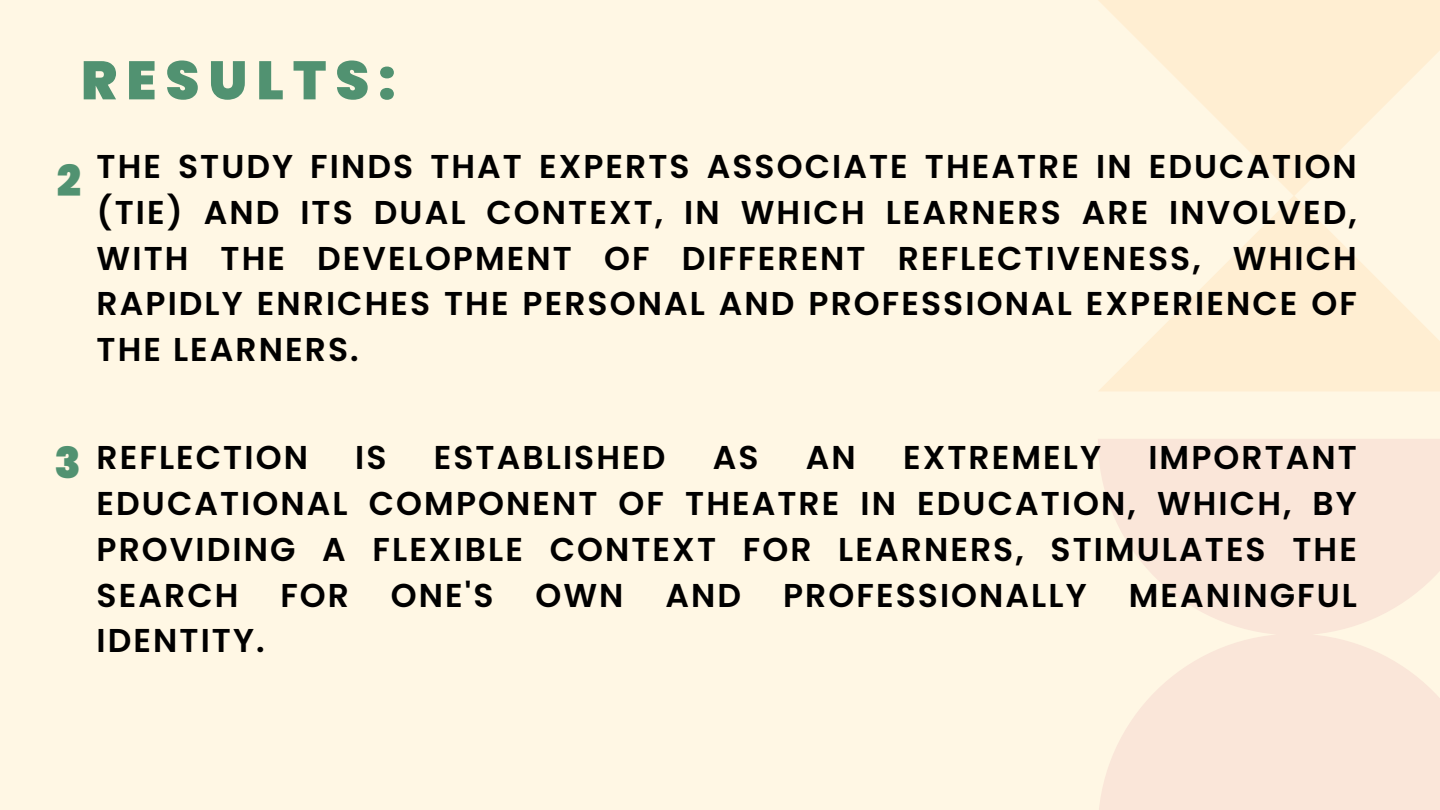
<style>
.page{position:relative;width:1440px;height:810px;background:#fff7e4}
.page>*{position:absolute;margin:0;border:0;box-sizing:border-box;transform-origin:0 0}
.t1{font:900 54px "Poppins";letter-spacing:.17em;color:#519271}
.t2{font:900 42.9px "Poppins";color:#519271}
.t3{font:600 33px/45.8px "Poppins";letter-spacing:.065em;color:#000;text-align:justify}
</style>
<div class="page">
<svg style="left:1098px;top:0;width:342px;height:391px;fill:#ffeed2"></svg>
<svg style="left:1098px;top:439px;width:342px;height:371px;fill:#fae6d9"></svg>
<h1 class="t1" style="left:81px;top:43px;width:316px">RESULTS:</h1>
<p class="t2" style="left:57px;top:151px;width:26px">2</p>
<p class="t3" style="left:97px;top:144px;width:1262px">THE STUDY FINDS THAT EXPERTS ASSOCIATE THEATRE IN EDUCATION (TIE) AND ITS DUAL CONTEXT, IN WHICH LEARNERS ARE INVOLVED, WITH THE DEVELOPMENT OF DIFFERENT REFLECTIVENESS, WHICH RAPIDLY ENRICHES THE PERSONAL AND PROFESSIONAL EXPERIENCE OF THE LEARNERS.</p>
<p class="t2" style="left:55px;top:433px;width:28px">3</p>
<p class="t3" style="left:97px;top:435px;width:213px">REFLECTION</p>
<p class="t3" style="left:355px;top:435px;width:33px">IS</p>
<p class="t3" style="left:434px;top:435px;width:233px">ESTABLISHED</p>
<p class="t3" style="left:713px;top:435px;width:47px">AS</p>
<p class="t3" style="left:806px;top:435px;width:51px">AN</p>
<p class="t3" style="left:903px;top:435px;width:199px">EXTREMELY</p>
<p class="t3" style="left:97px;top:435px;width:1262px;text-indent:1052px">IMPORTANT EDUCATIONAL COMPONENT OF THEATRE IN EDUCATION, WHICH, BY PROVIDING A FLEXIBLE CONTEXT FOR LEARNERS, STIMULATES THE SEARCH</p>
<p class="t3" style="left:280px;top:572px;width:70px">FOR</p>
<p class="t3" style="left:391px;top:572px;width:104px">ONE'S</p>
<p class="t3" style="left:535px;top:572px;width:90px">OWN</p>
<p class="t3" style="left:666px;top:572px;width:77px">AND</p>
<p class="t3" style="left:783px;top:572px;width:305px">PROFESSIONALLY</p>
<p class="t3" style="left:1129px;top:572px;width:230px">MEANINGFUL</p>
<p class="t3" style="left:97px;top:618px;width:170px">IDENTITY.</p>
</div>
